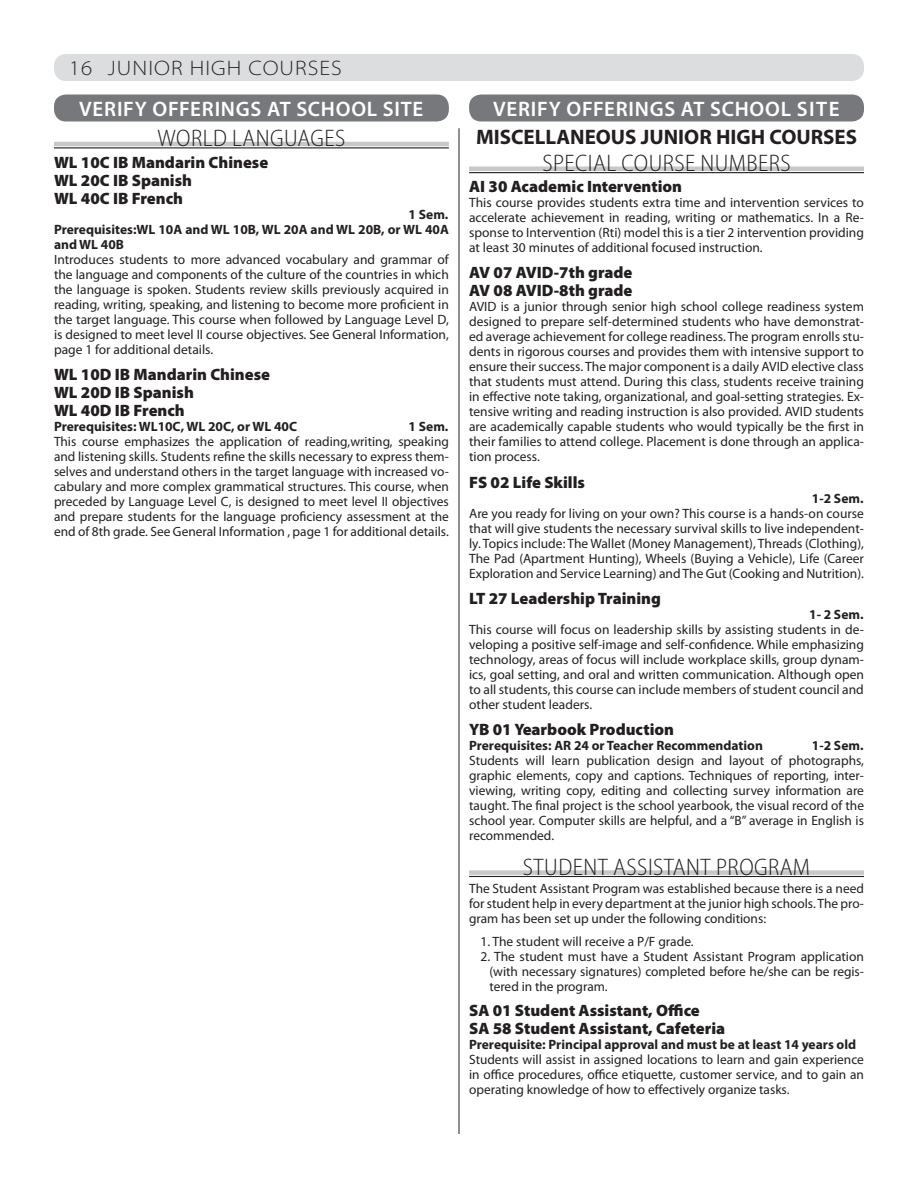
<style>
.page{position:relative;width:918px;height:1188px;background:#fff}
.page>*{position:absolute;margin:0;border:0;box-sizing:border-box;transform-origin:0 0}
.t1{font:300 semi-condensed 24px "Myriad Pro";letter-spacing:.02em;color:#231f20}
.t2{font:600 21px "Myriad Pro";letter-spacing:.04em;color:#fff}
.t3{font:700 21px "Myriad Pro";color:#231f20}
.t4{font:300 semi-expanded 21px "Myriad Pro";letter-spacing:.05em;color:#231f20}
.t5{font:900 16.5px/18px "Myriad Pro";color:#231f20}
.t6{font:13.5px/15px "Myriad Pro";color:#231f20;text-align:justify}
.t7{font:700 13.5px/15px "Myriad Pro";color:#231f20;text-align:justify}
</style>
<div class="page">
<div style="left:54px;top:54px;width:810px;height:27px;background:#dcddde;border-radius:12px"></div>
<div style="left:54px;top:94px;width:395px;height:28px;background:#77787b;border-radius:12px"></div>
<div style="left:469px;top:94px;width:395px;height:28px;background:#77787b;border-radius:12px"></div>
<hr style="left:54px;top:142px;width:395px;height:4px;background:#c7c8ca">
<hr style="left:54px;top:147px;width:395px;height:1px;background:#231f20">
<div style="left:469px;top:166px;width:395px;height:5px;background:#c7c8ca"></div>
<hr style="left:469px;top:172px;width:395px;height:1px;background:#231f20">
<div style="left:469px;top:870px;width:395px;height:5px;background:#c7c8ca"></div>
<hr style="left:469px;top:876px;width:395px;height:1px;background:#231f20">
<hr style="left:459px;top:128px;width:1px;height:1006px;background:#231f20">
<h2 class="t4" style="left:69px;top:57px;width:274px">16 JUNIOR HIGH COURSES</h2>
<h2 class="t2" style="left:79px;top:95px;width:346px">VERIFY OFFERINGS AT SCHOOL SITE</h2>
<h2 class="t2" style="left:493px;top:95px;width:348px">VERIFY OFFERINGS AT SCHOOL SITE</h2>
<h1 class="t1" style="left:157px;top:125px;width:189px">WORLD LANGUAGES</h1>
<p class="t5" style="left:54px;top:153px;width:216px">WL 10C IB Mandarin Chinese<br>WL 20C IB Spanish<br>WL 40C IB French</p>
<p class="t7" style="left:54px;top:206px;width:396px;text-indent:355px">1 Sem.<br>Prerequisites:WL 10A and WL 10B, WL 20A and WL 20B, or WL 40A and WL 40B</p>
<p class="t6" style="left:54px;top:251px;width:396px">Introduces students to more advanced vocabulary and grammar of the language and components of the culture of the countries in which the language is spoken. Students review skills previously acquired in reading, writing, speaking, and listening to become more proficient in the target language. This course when followed by Language Level D, is designed to meet level II course objectives. See General Information, page 1 for additional details.</p>
<p class="t5" style="left:54px;top:365px;width:218px">WL 10D IB Mandarin Chinese<br>WL 20D IB Spanish<br>WL 40D IB French</p>
<p class="t7" style="left:54px;top:418px;width:245px">Prerequisites: WL10C, WL 20C, or WL 40C</p>
<p class="t7" style="left:409px;top:418px;width:40px">1 Sem.</p>
<p class="t6" style="left:54px;top:433px;width:396px">This course emphasizes the application of reading,writing, speaking and listening skills. Students refine the skills necessary to express them&shy;selves and understand others in the target language with increased vo&shy;cabulary and more complex grammatical structures. This course, when preceded by Language Level C, is designed to meet level II objectives and prepare students for the language proficiency assessment at the end of 8th grade. See General Information , page 1 for additional details.</p>
<h2 class="t3" style="left:476px;top:123px;width:383px">MISCELLANEOUS JUNIOR HIGH COURSES</h2>
<h1 class="t1" style="left:542px;top:150px;width:250px">SPECIAL COURSE NUMBERS</h1>
<p class="t5" style="left:469px;top:178px;width:214px">AI 30 Academic Intervention</p>
<p class="t6" style="left:469px;top:195px;width:396px">This course provides students extra time and intervention services to accelerate achievement in reading, writing or mathematics. In a Re&shy;sponse to Intervention (Rti) model this is a tier 2 intervention providing at least 30 minutes of additional focused instruction.</p>
<p class="t5" style="left:469px;top:264px;width:165px">AV 07 AVID-7th grade<br>AV 08 AVID-8th grade</p>
<p class="t6" style="left:469px;top:299px;width:396px">AVID is a junior through senior high school college readiness system designed to prepare self-determined students who have demonstrat&shy;ed average achievement for college readiness. The program enrolls stu&shy;dents in rigorous courses and provides them with intensive support to ensure their success. The major component is a daily AVID elective class that students must attend. During this class, students receive training in effective note taking, organizational, and goal-setting strategies. Ex&shy;tensive writing and reading instruction is also provided. AVID students are academically capable students who would typically be the first in their families to attend college. Placement is done through an applica&shy;tion process.</p>
<p class="t5" style="left:469px;top:473px;width:117px">FS 02 Life Skills</p>
<p class="t7" style="left:812px;top:490px;width:52px">1-2 Sem.</p>
<p class="t6" style="left:469px;top:505px;width:396px">Are you ready for living on your own? This course is a hands-on course that will give students the necessary survival skills to live independent&shy;ly. Topics include: The Wallet (Money Management), Threads (Clothing), The Pad (Apartment Hunting), Wheels (Buying a Vehicle), Life (Career Exploration and Service Learning) and The Gut (Cooking and Nutrition).</p>
<p class="t5" style="left:469px;top:589px;width:193px">LT 27 Leadership Training</p>
<p class="t7" style="left:809px;top:606px;width:55px">1- 2 Sem.</p>
<p class="t6" style="left:469px;top:621px;width:396px">This course will focus on leadership skills by assisting students in de&shy;veloping a positive self-image and self-confidence. While emphasizing technology, areas of focus will include workplace skills, group dynam&shy;ics, goal setting, and oral and written communication. Although open to all students, this course can include members of student council and other student leaders.</p>
<p class="t5" style="left:469px;top:720px;width:207px">YB 01 Yearbook Production</p>
<p class="t7" style="left:469px;top:737px;width:295px">Prerequisites: AR 24 or Teacher Recommendation</p>
<p class="t7" style="left:812px;top:737px;width:52px">1-2 Sem.</p>
<p class="t6" style="left:469px;top:753px;width:396px">Students will learn publication design and layout of photographs, graphic elements, copy and captions. Techniques of reporting, inter&shy;viewing, writing copy, editing and collecting survey information are taught. The final project is the school yearbook, the visual record of the school year. Computer skills are helpful, and a “B” average in English is recommended.</p>
<h1 class="t1" style="left:523px;top:854px;width:289px">STUDENT ASSISTANT PROGRAM</h1>
<p class="t6" style="left:469px;top:881px;width:396px">The Student Assistant Program was established because there is a need for student help in every department at the junior high schools. The pro&shy;gram has been set up under the following conditions:</p>
<p class="t6" style="left:480px;top:934px;width:215px">1. The student will receive a P/F grade.</p>
<p class="t6" style="left:489px;top:949px;width:376px;text-indent:-9px">2. The student must have a Student Assistant Program application (with necessary signatures) completed before he/she can be regis&shy;tered in the program.</p>
<p class="t5" style="left:469px;top:1002px;width:258px">SA 01 Student Assistant, Office<br>SA 58 Student Assistant, Cafeteria</p>
<p class="t7" style="left:469px;top:1037px;width:389px">Prerequisite: Principal approval and must be at least 14 years old</p>
<p class="t6" style="left:469px;top:1052px;width:396px">Students will assist in assigned locations to learn and gain experience in office procedures, office etiquette, customer service, and to gain an operating knowledge of how to effectively organize tasks.</p>
</div>
